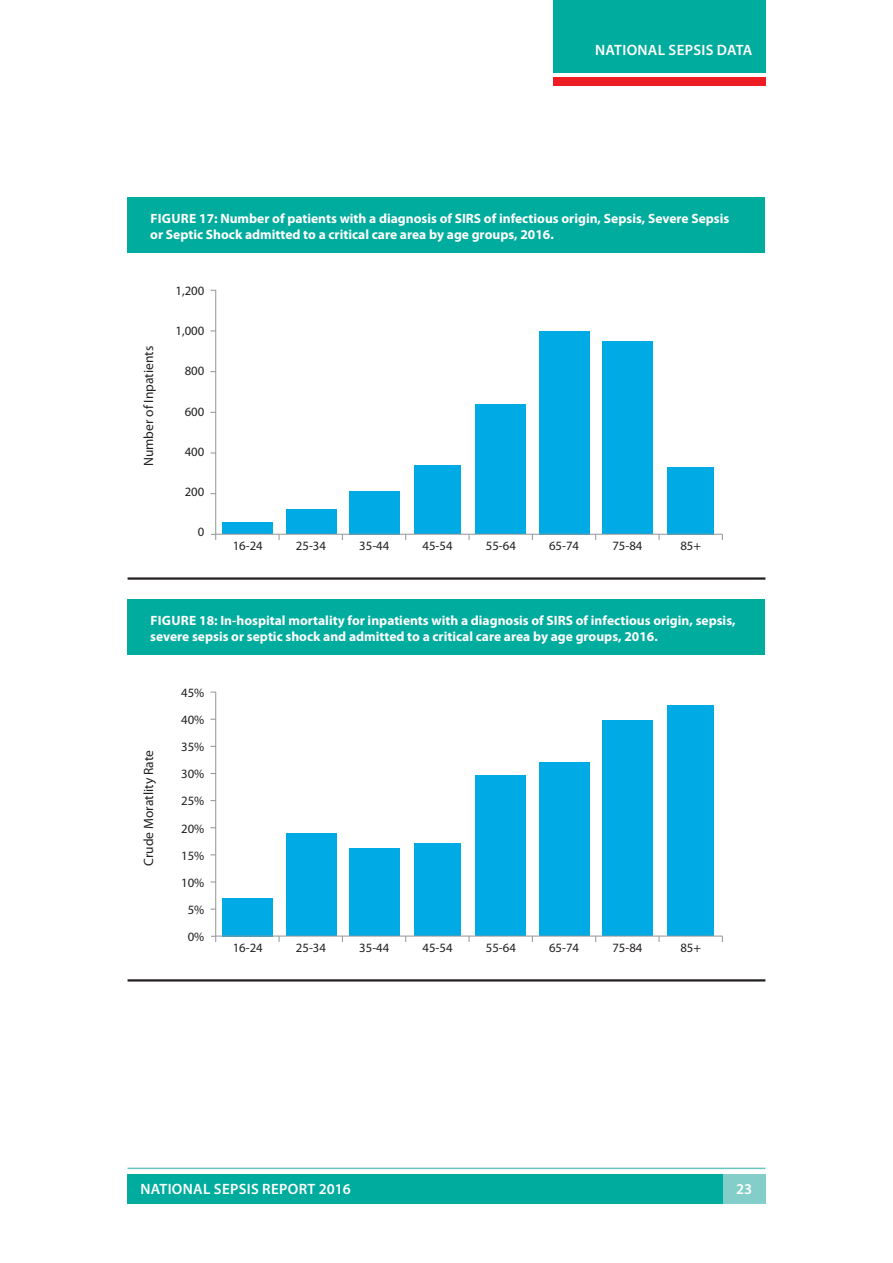
<style>
.page{position:relative;width:893px;height:1263px;background:#fff}
.page>*{position:absolute;margin:0;border:0;box-sizing:border-box;transform-origin:0 0}
.t1{font:600 15px "Myriad Pro";letter-spacing:.02em;color:#fff}
.t2{font:700 13.5px/16.2px "Myriad Pro";color:#fff}
.t3{font:13.5px "Myriad Pro";color:#231f20}
.t4{font:12.75px/27px "Myriad Pro";color:#231f20;text-align:center}
</style>
<div class="page">
<div style="left:128px;top:1174px;width:637px;height:29px;background:#00ac9d"></div>
<div style="left:723px;top:1174px;width:42px;height:29px;background:#83cec8"></div>
<hr style="left:128px;top:1167px;width:637px;height:2px;background:#66c6be">
<div style="left:553px;top:0;width:212px;height:72px;background:#00ac9d"></div>
<div style="left:553px;top:78px;width:212px;height:8px;background:#ee1d23"></div>
<div style="left:128px;top:198px;width:637px;height:55px;background:#00ac9d"></div>
<hr style="left:128px;top:577px;width:637px;height:3px;background:#231f20">
<div style="left:667px;top:467px;width:47px;height:67px;background:#00abe5"></div>
<div style="left:414px;top:465px;width:47px;height:69px;background:#00abe5"></div>
<div style="left:602px;top:341px;width:51px;height:193px;background:#00abe5"></div>
<div style="left:349px;top:491px;width:51px;height:43px;background:#00abe5"></div>
<div style="left:539px;top:331px;width:50px;height:203px;background:#00abe5"></div>
<div style="left:286px;top:509px;width:50px;height:25px;background:#00abe5"></div>
<div style="left:476px;top:404px;width:50px;height:130px;background:#00abe5"></div>
<div style="left:222px;top:522px;width:51px;height:12px;background:#00abe5"></div>
<hr style="left:215px;top:290px;width:1px;height:244px;background:#939598">
<hr style="left:216px;top:534px;width:506px;height:1px;background:#939598">
<div style="left:128px;top:600px;width:637px;height:55px;background:#00ac9d"></div>
<hr style="left:128px;top:979px;width:637px;height:2px;background:#231f20">
<div style="left:667px;top:706px;width:47px;height:230px;background:#00abe5"></div>
<div style="left:414px;top:843px;width:47px;height:93px;background:#00abe5"></div>
<div style="left:602px;top:721px;width:51px;height:215px;background:#00abe5"></div>
<div style="left:349px;top:849px;width:51px;height:87px;background:#00abe5"></div>
<div style="left:539px;top:763px;width:50px;height:173px;background:#00abe5"></div>
<div style="left:286px;top:833px;width:50px;height:103px;background:#00abe5"></div>
<div style="left:476px;top:775px;width:50px;height:161px;background:#00abe5"></div>
<div style="left:222px;top:898px;width:51px;height:38px;background:#00abe5"></div>
<hr style="left:215px;top:692px;width:1px;height:244px;background:#939598">
<hr style="left:216px;top:936px;width:506px;height:1px;background:#939598">
<p class="t1" style="left:595px;top:40px;width:159px">NATIONAL SEPSIS DATA</p>
<p class="t2" style="left:150px;top:210px;width:581px">Figure 17: Number of patients with a diagnosis of SIRS of infectious origin, Sepsis, Severe Sepsis or Septic Shock admitted to a critical care area by age groups, 2016.</p>
<p class="t3" style="left:140px;top:466px;width:122px;rotate:-90deg">Number of I npatients</p>
<p class="t4" style="left:176px;top:277px;width:30px">1,200</p>
<p class="t4" style="left:176px;top:317px;width:30px">1,000</p>
<p class="t4" style="left:185px;top:357px;width:21px">800</p>
<p class="t4" style="left:185px;top:398px;width:21px">600</p>
<p class="t4" style="left:185px;top:438px;width:21px">400</p>
<p class="t4" style="left:185px;top:478px;width:21px">200</p>
<p class="t4" style="left:198px;top:518px;width:8px">0</p>
<p class="t4" style="left:233px;top:532px;width:32px">16-24</p>
<p class="t4" style="left:296px;top:532px;width:32px">25-34</p>
<p class="t4" style="left:359px;top:532px;width:32px">35-44</p>
<p class="t4" style="left:423px;top:532px;width:32px">45-54</p>
<p class="t4" style="left:486px;top:532px;width:32px">55-64</p>
<p class="t4" style="left:549px;top:532px;width:32px">65-74</p>
<p class="t4" style="left:612px;top:532px;width:32px">75-84</p>
<p class="t4" style="left:680px;top:532px;width:22px">85+</p>
<p class="t2" style="left:150px;top:612px;width:587px">Figure 18: In-hospital mortality for inpatients with a diagnosis of SIRS of infectious origin, sepsis, severe sepsis or septic shock and admitted to a critical care area by age groups, 2016.</p>
<p class="t3" style="left:140px;top:866px;width:117px;rotate:-90deg">Crude Moratlity Rate</p>
<p class="t4" style="left:181px;top:679px;width:25px">45%<br>40%<br>35%<br>30%<br>25%<br>20%<br>15%<br>10%<br>5%<br>0%</p>
<p class="t4" style="left:233px;top:934px;width:32px">16-24</p>
<p class="t4" style="left:296px;top:934px;width:32px">25-34</p>
<p class="t4" style="left:359px;top:934px;width:32px">35-44</p>
<p class="t4" style="left:423px;top:934px;width:32px">45-54</p>
<p class="t4" style="left:486px;top:934px;width:32px">55-64</p>
<p class="t4" style="left:549px;top:934px;width:32px">65-74</p>
<p class="t4" style="left:612px;top:934px;width:32px">75-84</p>
<p class="t4" style="left:680px;top:934px;width:22px">85+</p>
<p class="t1" style="left:140px;top:1179px;width:20px">NATIONA</p>
<p class="t1" style="left:203px;top:1179px;width:27px">L SEPSIS</p>
<p class="t1" style="left:262px;top:1179px;width:19px">REPORT</p>
<p class="t1" style="left:319px;top:1179px;width:34px">2016</p>
<p class="t1" style="left:736px;top:1179px;width:18px">23</p>
</div>
